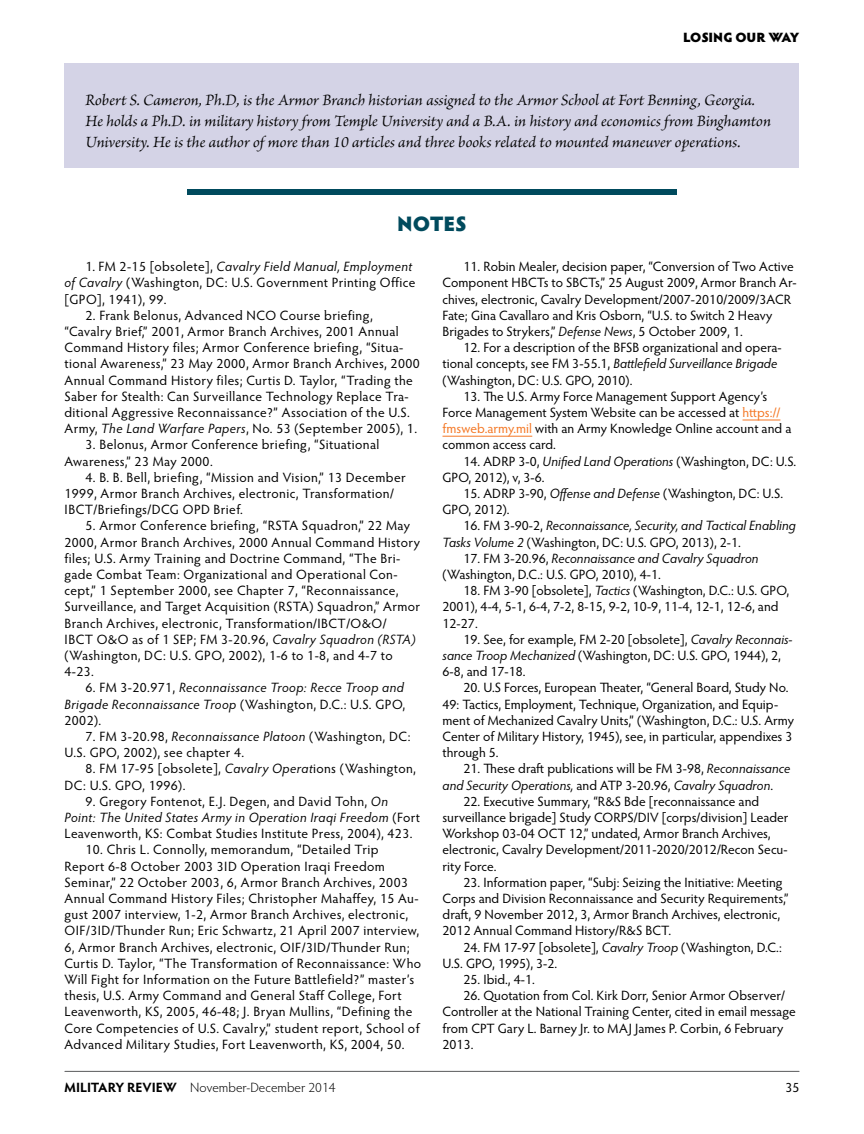
<style>
.page{position:relative;width:864px;height:1134px;background:#fff}
.page>*{position:absolute;margin:0;border:0;box-sizing:border-box;transform-origin:0 0}
.t1{font:900 21px "Hypatia Sans Pro";letter-spacing:-.01em;color:#004a5d}
.t2{font:italic 16.5px/21px "Brioso Pro";color:#000}
.t3{font:13.5px/16.2px "Hypatia Sans Pro";letter-spacing:.015em;color:#000}
.t4{font:italic 13.5px/16.2px "Hypatia Sans Pro";letter-spacing:.01em;color:#000;text-align:justify}
.t5{font:300 13.5px "Hypatia Sans Pro";color:#000}
.t6{font:900 13.5px "Hypatia Sans Pro";letter-spacing:-.01em;color:#000}
.s1{font-style:italic}
.s2{font-style:normal}
.s3{color:#f47724}
.s4{font-weight:700}
</style>
<div class="page">
<hr style="left:65px;top:1071px;width:734px;height:1px;background:#58595b">
<div style="left:187px;top:189px;width:490px;height:6px;background:#004a5d"></div>
<hr style="left:743px;top:420px;width:37px;height:1px;background:#f47724">
<hr style="left:442px;top:436px;width:90px;height:1px;background:#f47724">
<div style="left:64px;top:63px;width:736px;height:105px;background:#d4d3e6"></div>
<p class="t6" style="left:683px;top:27px;width:118px">LOSING OUR WAY</p>
<p class="t2" style="left:86px;top:89px;width:687px">Robert S. Cameron, Ph.D, is the Armor Branch historian assigned to the Armor School at Fort Benning, Georgia.<br>He holds a Ph.D. in military history from Temple University and a B.A. in history and economics from Binghamton<br>University. He is the author of more than 10 articles and three books related to mounted maneuver operations.</p>
<h1 class="t1" style="left:397px;top:208px;width:71px">NOTES</h1>
<p class="t3" style="left:64px;top:258px;width:353px;text-indent:21px">1. FM 2-15 [obsolete], <span class="s1">Cavalry Field Manual, Employment of Cavalry</span> (Washington, DC: U.S. Government Printing Office [GPO], 1941), 99.</p>
<p class="t3" style="left:64px;top:307px;width:357px;text-indent:21px">2. Frank Belonus, Advanced NCO Course briefing, “Cavalry Brief,” 2001, Armor Branch Archives, 2001 Annual Command History files; Armor Conference briefing, “Situa&shy;tional Awareness,” 23 May 2000, Armor Branch Archives, 2000<br>Annual Command History files; Curtis D. Taylor, “Trading the Saber for Stealth: Can Surveillance Technology Replace Tra&shy;ditional Aggressive Reconnaissance?” Association of the U.S.<br>Army, <span class="s1">The Land Warfare Papers</span>, No. 53 (September 2005), 1.</p>
<p class="t3" style="left:64px;top:436px;width:317px;text-indent:21px">3. Belonus, Armor Conference briefing, “Situational<br>Awareness,” 23 May 2000.</p>
<p class="t3" style="left:64px;top:469px;width:343px;text-indent:21px">4. B. B. Bell, briefing, “Mission and Vision,” 13 December<br>1999, Armor Branch Archives, electronic, Transformation/<br>IBCT/Briefings/DCG OPD Brief.</p>
<p class="t3" style="left:64px;top:517px;width:357px;text-indent:21px">5. Armor Conference briefing, “RSTA Squadron,” 22 May 2000, Armor Branch Archives, 2000 Annual Command History files; U.S. Army Training and Doctrine Command, “The Bri&shy;gade Combat Team: Organizational and Operational Con&shy;cept,” 1 September 2000, see Chapter 7, “Reconnaissance, Surveillance, and Target Acquisition (RSTA) Squadron,” Armor Branch Archives, electronic, Transformation/IBCT/O&amp;O/<br>IBCT O&amp;O as of 1 SEP; FM 3-20.96, <span class="s1">Cavalry Squadron (RSTA) </span>(Washington, DC: U.S. GPO, 2002), 1-6 to 1-8, and 4-7 to 4-23.</p>
<p class="t4" style="left:64px;top:679px;width:342px;text-indent:21px"><span class="s2">6. FM 3-20.971,</span> Reconnaissance Troop: Recce Troop and Brigade Reconnaissance Troop <span class="s2">(Washington, D.C.: U.S. GPO, 2002).</span></p>
<p class="t3" style="left:64px;top:728px;width:348px;text-indent:21px">7. FM 3-20.98, <span class="s1">Reconnaissance Platoon</span> (Washington, DC:<br>U.S. GPO, 2002), see chapter 4.</p>
<p class="t3" style="left:64px;top:760px;width:353px;text-indent:21px">8. FM 17-95 [obsolete], <span class="s1">Cavalry Operat</span>ions (Washington,<br>DC: U.S. GPO, 1996).</p>
<p class="t3" style="left:64px;top:793px;width:357px;text-indent:21px">9. Gregory Fontenot, E.J. Degen, and David Tohn, <span class="s1">On<br>Point: The United States Army in Operation Iraqi Freedom</span> (Fort<br>Leavenworth, KS: Combat Studies Institute Press, 2004), 423.</p>
<p class="t3" style="left:64px;top:841px;width:358px;text-indent:21px">10. Chris L. Connolly, memorandum, “Detailed Trip Report 6-8 October 2003 3ID Operation Iraqi Freedom Seminar,” 22 October 2003, 6, Armor Branch Archives, 2003<br>Annual Command History Files; Christopher Mahaffey, 15 Au&shy;gust 2007 interview, 1-2, Armor Branch Archives, electronic, OIF/3ID/Thunder Run; Eric Schwartz, 21 April 2007 interview, 6, Armor Branch Archives, electronic, OIF/3ID/Thunder Run; Curtis D. Taylor, “The Transformation of Reconnaissance: Who Will Fight for Information on the Future Battlefield?” master’s thesis, U.S. Army Command and General Staff College, Fort Leavenworth, KS, 2005, 46-48; J. Bryan Mullins, “Defining the Core Competencies of U.S. Cavalry,” student report, School of Advanced Military Studies, Fort Leavenworth, KS, 2004, 50.</p>
<p class="t3" style="left:442px;top:258px;width:356px;text-indent:21px">11. Robin Mealer, decision paper, “Conversion of Two Active Component HBCTs to SBCTs,” 25 August 2009, Armor Branch Ar&shy;chives, electronic, Cavalry Development/2007-2010/2009/3ACR Fate; Gina Cavallaro and Kris Osborn, “U.S. to Switch 2 Heavy Brigades to Strykers,” <span class="s1">Defense News</span>, 5 October 2009, 1.</p>
<p class="t3" style="left:442px;top:339px;width:341px;text-indent:21px">12. For a description of the BFSB organizational and opera&shy;tional concepts, see FM 3-55.1, <span class="s1">Battlefield Surveillance Brigade </span>(Washington, DC: U.S. GPO, 2010).</p>
<p class="t3" style="left:442px;top:388px;width:350px;text-indent:21px">13. The U.S. Army Force Management Support Agency’s Force Management System Website can be accessed at <span class="s3">https:// fmsweb.army.mil</span> with an Army Knowledge Online account and a common access card.</p>
<p class="t3" style="left:442px;top:452px;width:355px;text-indent:21px">14. ADRP 3-0, <span class="s1">Unified Land Operations</span> (Washington, DC: U.S.<br>GPO, 2012), v, 3-6.</p>
<p class="t3" style="left:442px;top:485px;width:342px;text-indent:21px">15. ADRP 3-90, <span class="s1">Offense and Defense</span> (Washington, DC: U.S.<br>GPO, 2012).</p>
<p class="t4" style="left:442px;top:517px;width:355px;text-indent:21px"><span class="s2">16. FM 3-90-2,</span> Reconnaissance, Security, and Tactical Enabling<br>Tasks Volume 2 <span class="s2">(Washington, DC: U.S. GPO, 2013), 2-1.</span></p>
<p class="t3" style="left:443px;top:550px;width:318px;text-indent:21px">17. FM 3-20.96, <span class="s1">Reconnaissance and Cavalry Squadron </span>(Washington, D.C.: U.S. GPO, 2010), 4-1.</p>
<p class="t3" style="left:443px;top:582px;width:348px;text-indent:21px">18. FM 3-90 [obsolete], <span class="s1">Tactics</span> (Washington, D.C.: U.S. GPO,<br>2001), 4-4, 5-1, 6-4, 7-2, 8-15, 9-2, 10-9, 11-4, 12-1, 12-6, and<br>12-27.</p>
<p class="t3" style="left:443px;top:631px;width:352px;text-indent:21px">19. See, for example, FM 2-20 [obsolete], <span class="s1">Cavalry Reconnais&shy;sance Troop Mechanized</span> (Washington, DC: U.S. GPO, 1944), 2,<br>6-8, and 17-18.</p>
<p class="t3" style="left:443px;top:679px;width:353px;text-indent:21px">20. U.S Forces, European Theater, “General Board, Study No.<br>49: Tactics, Employment, Technique, Organization, and Equip&shy;ment of Mechanized Cavalry Units,” (Washington, D.C.: U.S. Army Center of Military History, 1945), see, in particular, appendixes 3 through 5.</p>
<p class="t3" style="left:443px;top:760px;width:349px;text-indent:21px">21. These draft publications will be FM 3-98, <span class="s1">Reconnaissance and Security Operations,</span> and ATP 3-20.96, <span class="s1">Cavalry Squadron</span>.</p>
<p class="t3" style="left:443px;top:793px;width:348px;text-indent:21px">22. Executive Summary, “R&amp;S Bde [reconnaissance and surveillance brigade] Study CORPS/DIV [corps/division] Leader Workshop 03-04 OCT 12,” undated, Armor Branch Archives, electronic, Cavalry Development/2011-2020/2012/Recon Secu&shy;rity Force.</p>
<p class="t3" style="left:443px;top:874px;width:348px;text-indent:21px">23. Information paper, “Subj: Seizing the Initiative: Meeting Corps and Division Reconnaissance and Security Requirements,” draft, 9 November 2012, 3, Armor Branch Archives, electronic, 2012 Annual Command History/R&amp;S BCT.</p>
<p class="t3" style="left:443px;top:938px;width:341px;text-indent:21px">24. FM 17-97 [obsolete], <span class="s1">Cavalry Troop</span> (Washington, D.C.:<br>U.S. GPO, 1995), 3-2.</p>
<p class="t3" style="left:464px;top:971px;width:73px">25. Ibid., 4-1.</p>
<p class="t3" style="left:443px;top:987px;width:355px;text-indent:21px">26. Quotation from Col. Kirk Dorr, Senior Armor Observer/ Controller at the National Training Center, cited in email message from CPT Gary L. Barney Jr. to MAJ James P. Corbin, 6 February 2013.</p>
<p class="t5" style="left:64px;top:1079px;width:273px"><span class="s4">MILITARY REVIEW</span> November-December 2014</p>
<p class="t3" style="left:786px;top:1079px;width:15px">35</p>
</div>
